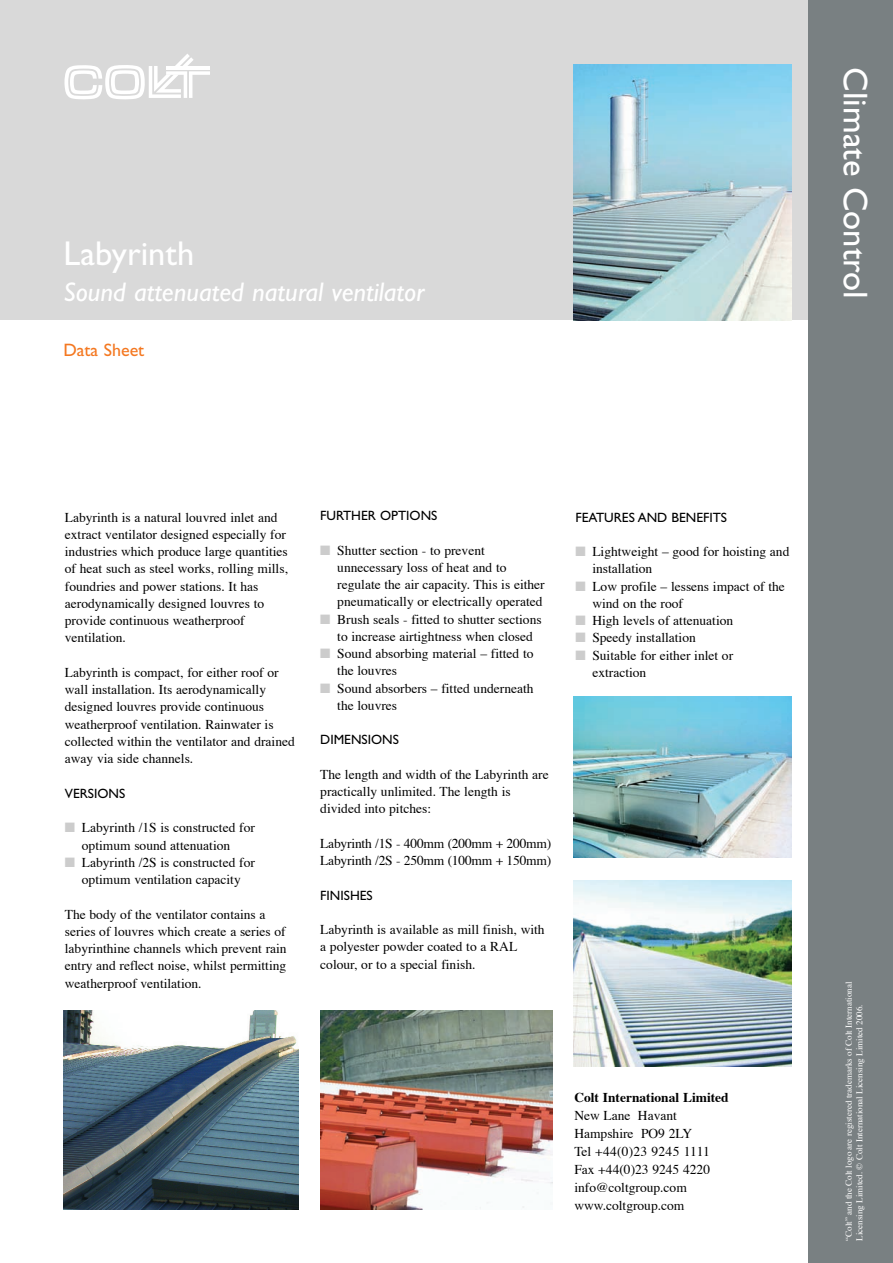
<style>
.page{position:relative;width:893px;height:1263px;background:#fff}
.page>*{position:absolute;margin:0;border:0;box-sizing:border-box;transform-origin:0 0}
.t1{font:34.5px "Gill Sans";color:#fff}
.t2{font:italic 27px "Gill Sans";color:#fff}
.t3{font:18px "Gill Sans";color:#f47821}
.t4{font:13.5px/17.2px "Times";color:#000}
.t5{font:13.5px "Gill Sans";color:#000}
.t6{font:700 13.5px "Times";color:#000}
.t7{font:9px/10.8px "Times";color:#fff}
.s1{color:#ccc}
</style>
<div class="page">
<div style="left:0;top:1px;width:816px;height:319px;background:#d9d9d9"></div>
<div style="left:808px;top:1px;width:85px;height:1262px;background:#798082"></div>
<svg style="left:64px;top:54px;width:146px;height:45px"></svg>
<hr style="left:166px;top:66px;width:44px;height:3px;background:#fff">
<img style="left:574px;top:64px;width:218px;height:256px">
<img style="left:63px;top:1011px;width:236px;height:199px">
<img style="left:320px;top:1011px;width:233px;height:199px">
<img style="left:574px;top:696px;width:218px;height:162px">
<img style="left:574px;top:880px;width:218px;height:186px">
<h1 class="t1" style="left:63px;top:241px;width:132px">Labyrinth</h1>
<h2 class="t2" style="left:63px;top:283px;width:363px">Sound attenuated natural ventilator</h2>
<h3 class="t3" style="left:63px;top:343px;width:82px">Data Sheet</h3>
<h1 class="t1" style="left:867px;top:67px;width:232px;rotate:90deg">Climate Control</h1>
<p class="t4" style="left:65px;top:510px;width:225px">Labyrinth is a natural louvred inlet and extract ventilator designed especially for industries which produce large quantities of heat such as steel works, rolling mills, foundries and power stations. It has aerodynamically designed louvres to provide continuous weatherproof ventilation.</p>
<p class="t4" style="left:65px;top:665px;width:232px">Labyrinth is compact, for either roof or wall installation. Its aerodynamically designed louvres provide continuous weatherproof ventilation. Rainwater is collected within the ventilator and drained away via side channels.</p>
<p class="t5" style="left:65px;top:788px;width:62px">VERSIONS</p>
<p class="t4" style="left:65px;top:820px;width:192px;text-align:center"><span class="s1">■</span> Labyrinth /1S is constructed for optimum sound attenuation</p>
<p class="t4" style="left:65px;top:855px;width:192px;text-align:center"><span class="s1">■</span> Labyrinth /2S is constructed for optimum ventilation capacity</p>
<p class="t4" style="left:65px;top:906px;width:223px">The body of the ventilator contains a series of louvres which create a series of labyrinthine channels which prevent rain entry and reflect noise, whilst permitting weatherproof ventilation.</p>
<p class="t5" style="left:320px;top:511px;width:119px">FURTHER OPTIONS</p>
<p class="t4" style="left:337px;top:543px;width:209px;text-indent:-17px"><span class="s1">■</span> Shutter section - to prevent unnecessary loss of heat and to regulate the air capacity. This is either pneumatically or electrically operated</p>
<p class="t4" style="left:337px;top:612px;width:206px;text-indent:-17px"><span class="s1">■</span> Brush seals - fitted to shutter sections to increase airtightness when closed</p>
<p class="t4" style="left:337px;top:646px;width:198px;text-indent:-17px"><span class="s1">■</span> Sound absorbing material – fitted to the louvres</p>
<p class="t4" style="left:337px;top:681px;width:198px;text-indent:-17px"><span class="s1">■</span> Sound absorbers – fitted underneath the louvres</p>
<p class="t5" style="left:320px;top:735px;width:80px">DIMENSIONS</p>
<p class="t4" style="left:320px;top:767px;width:230px">The length and width of the Labyrinth are practically unlimited. The length is divided into pitches:</p>
<p class="t4" style="left:320px;top:836px;width:233px">Labyrinth /1S - 400mm (200mm + 200mm)<br>Labyrinth /2S - 250mm (100mm + 150mm)</p>
<p class="t5" style="left:320px;top:890px;width:54px">FINISHES</p>
<p class="t4" style="left:320px;top:922px;width:226px">Labyrinth is available as mill finish, with a polyester powder coated to a RAL colour, or to a special finish.</p>
<p class="t5" style="left:575px;top:512px;width:153px">FEATURES AND BENEFITS</p>
<p class="t4" style="left:592px;top:544px;width:199px;text-indent:-17px"><span class="s1">■</span> Lightweight – good for hoisting and installation</p>
<p class="t4" style="left:592px;top:579px;width:194px;text-indent:-17px"><span class="s1">■</span> Low profile – lessens impact of the wind on the roof</p>
<p class="t4" style="left:575px;top:613px;width:159px"><span class="s1">■</span> High levels of attenuation</p>
<p class="t4" style="left:575px;top:630px;width:122px"><span class="s1">■</span> Speedy installation</p>
<p class="t4" style="left:592px;top:648px;width:142px;text-indent:-17px"><span class="s1">■</span> Suitable for either inlet or extraction</p>
<p class="t6" style="left:574px;top:1092px;width:156px">Colt International Limited</p>
<p class="t4" style="left:574px;top:1107px;width:137px;line-height:18px">New Lane Havant<br>Hampshire PO9 2LY<br>Tel +44(0)23 9245 1111<br>Fax +44(0)23 9245 4220 info@coltgroup.com www.coltgroup.com</p>
<p class="t7" style="left:844px;top:1241px;width:261px;rotate:-90deg">“Colt” and the Colt logo are registered trademarks of Colt International<br>Licensing Limited. © Colt International Licensing Limited 2006.</p>
</div>
